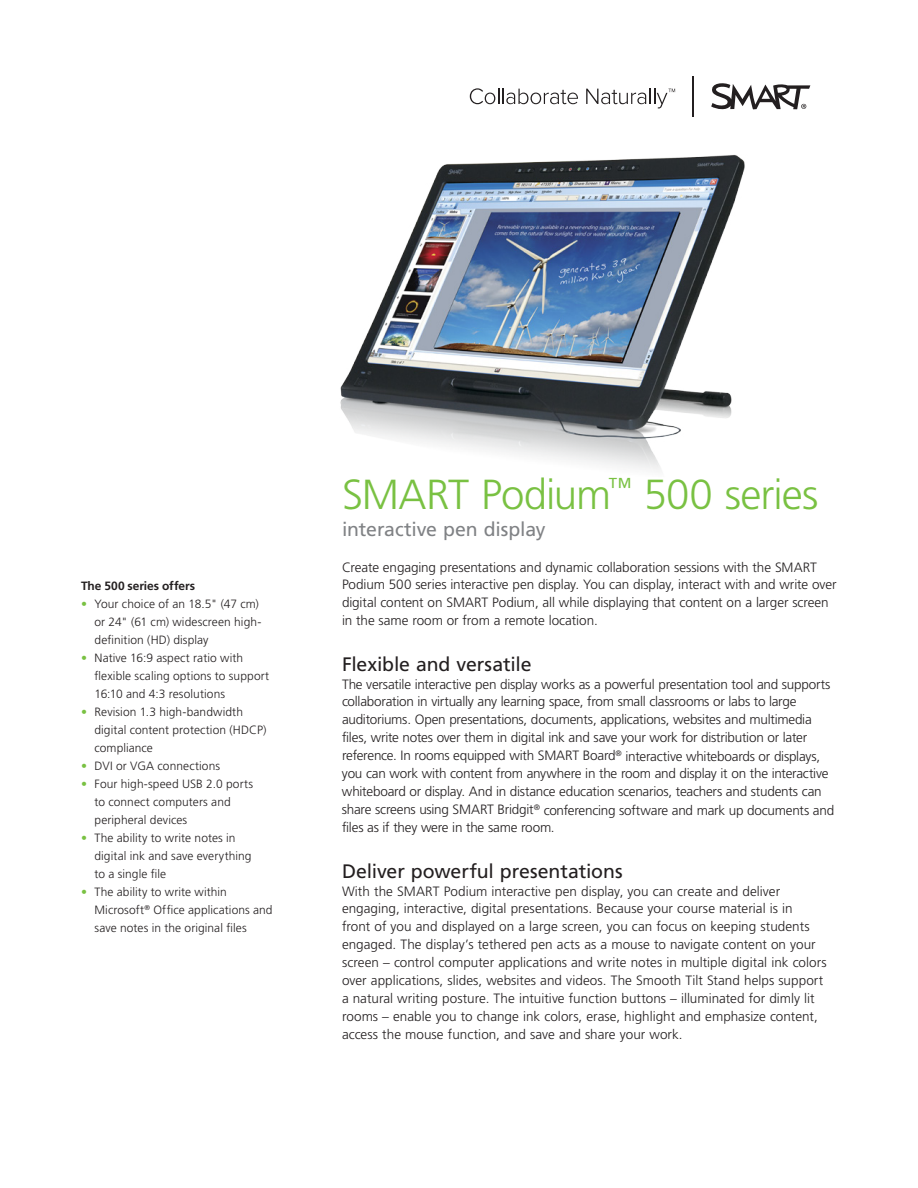
<style>
.page{position:relative;width:918px;height:1188px;background:#fff}
.page>*{position:absolute;margin:0;border:0;box-sizing:border-box;transform-origin:0 0}
.t1{font:300 42px "Frutiger LT Std";letter-spacing:-.025em;color:#79c142}
.t2{font:19.5px "Frutiger LT Std";letter-spacing:-.005em;color:#231f20}
.t3{font:19.5px "Frutiger LT Std";letter-spacing:-.005em;color:#808285}
.t4{font:300 13.5px/18px "Frutiger LT Std";letter-spacing:-.005em;color:#231f20}
.t5{font:300 12px/18px "Frutiger LT Std";letter-spacing:.005em;color:#231f20}
.t6{font:700 12px "Frutiger LT Std";letter-spacing:-.005em;color:#231f20}
.s1{color:#79c142}
</style>
<div class="page">
<img style="left:340px;top:155px;width:405px;height:315px">
<svg style="left:470px;top:88px;width:108px;height:16px"></svg>
<hr style="left:693px;top:76px;width:1px;height:41px;background:#231f20">
<svg style="left:711px;top:83px;width:99px;height:27px"></svg>
<svg style="left:586px;top:89px;width:89px;height:19px"></svg>
<p class="t6" style="left:81px;top:578px;width:116px">The 500 series offers</p>
<p class="t5" style="left:94px;top:595px;width:168px;text-indent:-14px"><span class="s1">•</span> Your choice of an 18.5" (47 cm) or 24" (61 cm) widescreen high&shy;definition (HD) display</p>
<p class="t5" style="left:94px;top:649px;width:176px;text-indent:-14px"><span class="s1">•</span> Native 16:9 aspect ratio with flexible scaling options to support<br>16:10 and 4:3 resolutions</p>
<p class="t5" style="left:94px;top:703px;width:173px;text-indent:-14px"><span class="s1">•</span> Revision 1.3 high-bandwidth digital content protection (HDCP) compliance</p>
<p class="t5" style="left:81px;top:757px;width:141px"><span class="s1">•</span> DVI or VGA connections</p>
<p class="t5" style="left:94px;top:775px;width:160px;text-indent:-14px"><span class="s1">•</span> Four high-speed USB 2.0 ports to connect computers and peripheral devices</p>
<p class="t5" style="left:94px;top:829px;width:159px;text-indent:-14px"><span class="s1">•</span> The ability to write notes in digital ink and save everything to a single file</p>
<p class="t5" style="left:94px;top:883px;width:180px;text-indent:-13px"><span class="s1">•</span> The ability to write within<br>Microsoft<sup>®</sup> Office applications and save notes in the original files</p>
<p class="t1" style="left:342px;top:470px;width:478px">SMART Podium<sup>™</sup> 500 series</p>
<p class="t3" style="left:342px;top:517px;width:205px">interactive pen display</p>
<p class="t4" style="left:342px;top:558px;width:496px">Create engaging presentations and dynamic collaboration sessions with the SMART Podium 500 series interactive pen display. You can display, interact with and write over digital content on SMART Podium, all while displaying that content on a larger screen in the same room or from a remote location.</p>
<p class="t2" style="left:342px;top:652px;width:191px">Flexible and versatile</p>
<p class="t4" style="left:342px;top:675px;width:494px">The versatile interactive pen display works as a powerful presentation tool and supports collaboration in virtually any learning space, from small classrooms or labs to large auditoriums. Open presentations, documents, applications, websites and multimedia files, write notes over them in digital ink and save your work for distribution or later reference. In rooms equipped with SMART Board<sup>®</sup> interactive whiteboards or displays, you can work with content from anywhere in the room and display it on the interactive whiteboard or display. And in distance education scenarios, teachers and students can share screens using SMART Bridgit<sup>®</sup> conferencing software and mark up documents and files as if they were in the same room.</p>
<p class="t2" style="left:342px;top:859px;width:282px">Deliver powerful presentations</p>
<p class="t4" style="left:342px;top:882px;width:486px">With the SMART Podium interactive pen display, you can create and deliver engaging, interactive, digital presentations. Because your course material is in<br>front of you and displayed on a large screen, you can focus on keeping students engaged. The display’s tethered pen acts as a mouse to navigate content on your screen – control computer applications and write notes in multiple digital ink colors over applications, slides, websites and videos. The Smooth Tilt Stand helps support a natural writing posture. The intuitive function buttons – illuminated for dimly lit rooms – enable you to change ink colors, erase, highlight and emphasize content, access the mouse function, and save and share your work.</p>
</div>
